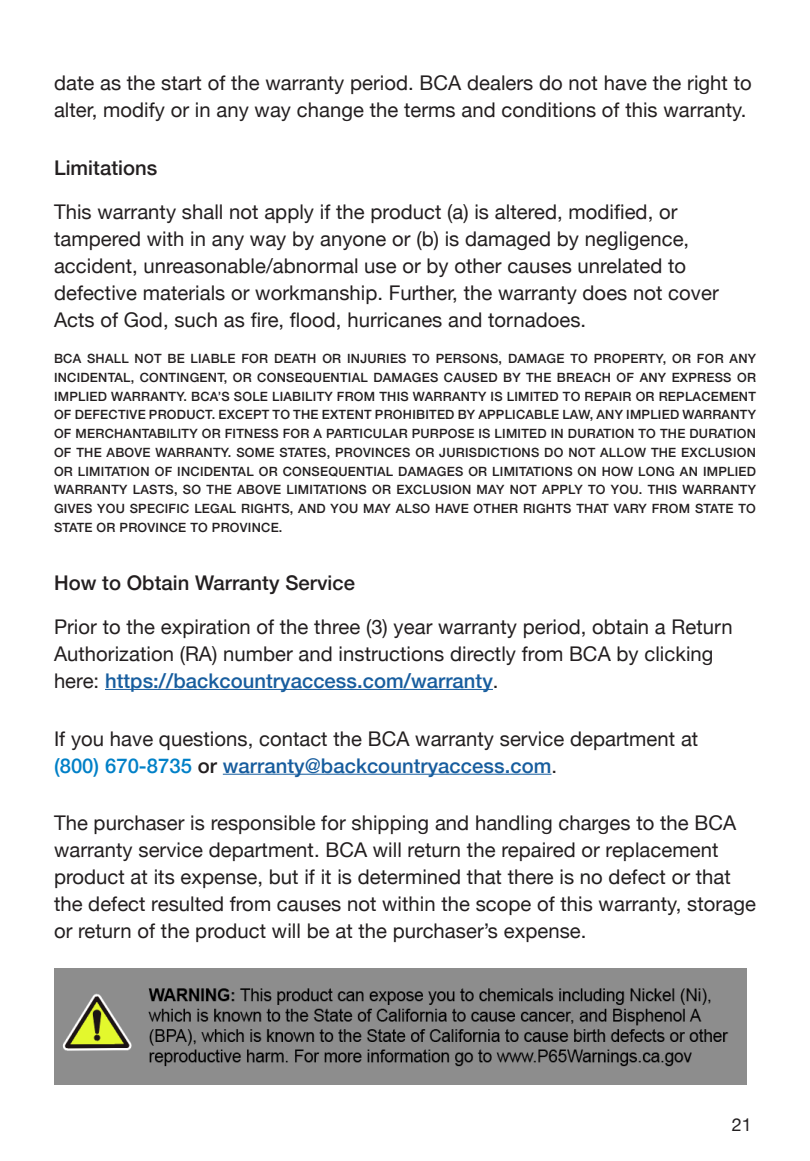
<style>
.page{position:relative;width:810px;height:1161px;background:#fff}
.page>*{position:absolute;margin:0;border:0;box-sizing:border-box;transform-origin:0 0}
.Body_Copy{font:20.4px/27px "Helvetica Neue";letter-spacing:.005em;color:#231f20}
.Body_Copy-2{font:500 20.4px "Helvetica Neue";letter-spacing:.005em;color:#231f20}
.Copy_Labeling{font:18px "Helvetica Neue";color:#231f20}
.Body_Copy-3{font:500 12.6px/18.6px "Helvetica Neue";letter-spacing:.02em;color:#231f20;text-align:justify}
.s1{font-weight:500;color:#175d9e}
.s2{font-weight:500;color:#0080c7}
.s3{font-weight:500}
</style>
<div class="page">
<hr style="left:105px;top:689px;width:388px;height:1px;background:#175d9e">
<hr style="left:223px;top:774px;width:328px;height:1px;background:#175d9e">
<img style="left:54px;top:969px;width:692px;height:116px">
<p class="Body_Copy" style="left:54px;top:70px;width:699px">date as the start of the warranty period. BCA dealers do not have the right to alter, modify or in any way change the terms and conditions of this warranty.</p>
<p class="Body_Copy-2" style="left:54px;top:151px;width:105px">Limitations</p>
<p class="Body_Copy" style="left:54px;top:199px;width:666px">This warranty shall not apply if the product (a) is altered, modified, or tampered with in any way by anyone or (b) is damaged by negligence, accident, unreasonable/abnormal use or by other causes unrelated to defective materials or workmanship. Further, the warranty does not cover Acts of God, such as fire, flood, hurricanes and tornadoes.</p>
<p class="Body_Copy-3" style="left:54px;top:348px;width:704px">BCA SHALL NOT BE LIABLE FOR DEATH OR INJURIES TO PERSONS, DAMAGE TO PROPERTY, OR FOR ANY INCIDENTAL, CONTINGENT, OR CONSEQUENTIAL DAMAGES CAUSED BY THE BREACH OF ANY EXPRESS OR IMPLIED WARRANTY. BCA’S SOLE LIABILITY FROM THIS WARRANTY IS LIMITED TO REPAIR OR REPLACEMENT OF DEFECTIVE PRODUCT. EXCEPT TO THE EXTENT PROHIBITED BY APPLICABLE LAW, ANY IMPLIED WARRANTY OF MERCHANTABILITY OR FITNESS FOR A PARTICULAR PURPOSE IS LIMITED IN DURATION TO THE DURATION OF THE ABOVE WARRANTY. SOME STATES, PROVINCES OR JURISDICTIONS DO NOT ALLOW THE EXCLUSION OR LIMITATION OF INCIDENTAL OR CONSEQUENTIAL DAMAGES OR LIMITATIONS ON HOW LONG AN IMPLIED WARRANTY LASTS, SO THE ABOVE LIMITATIONS OR EXCLUSION MAY NOT APPLY TO YOU. THIS WARRANTY GIVES YOU SPECIFIC LEGAL RIGHTS, AND YOU MAY ALSO HAVE OTHER RIGHTS THAT VARY FROM STATE TO STATE OR PROVINCE TO PROVINCE.</p>
<p class="Body_Copy-2" style="left:54px;top:566px;width:303px">How to Obtain Warranty Service</p>
<p class="Body_Copy" style="left:54px;top:614px;width:680px">Prior to the expiration of the three (3) year warranty period, obtain a Return<br>Authorization (RA) number and instructions directly from BCA by clicking here: <span class="s1">https://backcountryaccess.com/warranty</span>.</p>
<p class="Body_Copy" style="left:54px;top:726px;width:646px">If you have questions, contact the BCA warranty service department at <span class="s2">(800) 670-8735</span> <span class="s3">or</span> <span class="s1">warranty@backcountryaccess.com</span>.</p>
<p class="Body_Copy" style="left:54px;top:811px;width:703px">The purchaser is responsible for shipping and handling charges to the BCA warranty service department. BCA will return the repaired or replacement product at its expense, but if it is determined that there is no defect or that the defect resulted from causes not within the scope of this warranty, storage or return of the product will be at the purchaser’s expense.</p>
<p class="Copy_Labeling" style="left:732px;top:1111px;width:22px">21</p>
</div>
